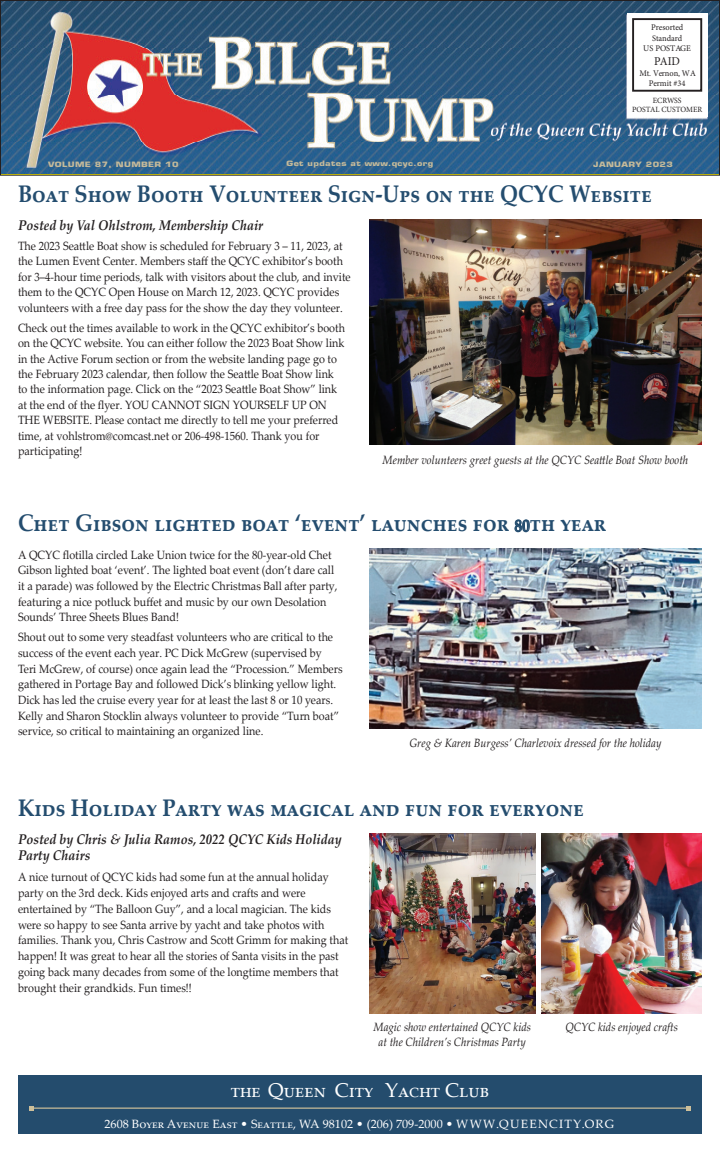
<style>
.page{position:relative;width:720px;height:1152px;background:#fff}
.page>*{position:absolute;margin:0;border:0;box-sizing:border-box;transform-origin:0 0}
.t1{font:700 24px "Palatino Linotype";color:#244d6f;scale:.9 1}
.t2{font:20px "Palatino Linotype";color:#fff}
.t3{font:italic 700 14px/15.9px "Palatino Linotype";color:#231f20;scale:.9 1}
.t4{font:12px/15.5px "Palatino Linotype";color:#231f20;scale:.9 1}
.t5{font:italic 12px/15px "Palatino Linotype";color:#231f20;text-align:center;scale:.9 1}
.t6{font:12px "Palatino Linotype";color:#fff}
.t7{font:11.9px "Minion Pro";color:#231f20}
.t8{font:8.7px/10.4px "Minion Pro";color:#231f20;text-align:center}
.t9{font:8px/9.6px "Minion Pro";color:#231f20;text-align:center}
.t10{font:700 7.2px "Eurostile LT Std";letter-spacing:.04em;color:#c5ba9a;scale:1.25 1}
.s1{font-size:17px}
</style>
<div class="page">
<img style="left:2px;top:2px;width:716px;height:172px">
<div style="left:0;top:0;width:720px;height:176px;border:1px solid #231f20"></div>
<div style="left:18px;top:1076px;width:684px;height:58px;background:#244c6d"></div>
<hr style="left:32px;top:1108px;width:656px;height:1px;background:#cdbf9a">
<svg style="left:29px;top:1106px;width:5px;height:5px"></svg>
<svg style="left:686px;top:1106px;width:5px;height:5px"></svg>
<div style="left:627px;top:14px;width:81px;height:103px;background:#fff"></div>
<div style="left:632px;top:18px;width:70px;height:74px;border:2px solid #231f20"></div>
<img style="left:369px;top:220px;width:333px;height:225px">
<svg style="left:515px;top:520px;width:15px;height:12px"></svg>
<img style="left:369px;top:549px;width:333px;height:180px">
<img style="left:369px;top:833px;width:167px;height:180px">
<img style="left:541px;top:833px;width:161px;height:180px">
<p class="t8" style="left:643px;top:22px;width:49px">Presorted<br>Standard<br>US POSTAGE</p>
<p class="t7" style="left:654px;top:53px;width:27px">PAID</p>
<p class="t8" style="left:640px;top:68px;width:58px">Mt. Vernon, WA<br>Permit #34</p>
<p class="t9" style="left:632px;top:96px;width:72px">ECRWSS<br>POSTAL CUSTOMER</p>
<p class="t10" style="left:48px;top:160px;width:106px">VOLUME 87, NUMBER 10</p>
<p class="t10" style="left:287px;top:159px;width:119px">Get updates at www.qcyc.org</p>
<p class="t10" style="left:593px;top:159px;width:65px">JANUARY 2023</p>
<h1 class="t1" style="left:18px;top:177px;width:706px">Boat Show Booth Volunteer Sign-Ups on the QCYC Website</h1>
<p class="t3" style="left:18px;top:217px;width:274px">Posted by Val Ohlstrom, Membership Chair</p>
<p class="t4" style="left:18px;top:238px;width:371px">The 2023 Seattle Boat show is scheduled for February 3 – 11, 2023, at the Lumen Event Center. Members staff the QCYC exhibitor’s booth for 3–4-hour time periods, talk with visitors about the club, and invite them to the QCYC Open House on March 12, 2023. QCYC provides volunteers with a free day pass for the show the day they volunteer.</p>
<p class="t4" style="left:18px;top:319px;width:365px">Check out the times available to work in the QCYC exhibitor’s booth on the QCYC website. You can either follow the 2023 Boat Show link in the Active Forum section or from the website landing page go to the February 2023 calendar, then follow the Seattle Boat Show link to the information page. Click on the “2023 Seattle Boat Show” link at the end of the flyer. YOU CANNOT SIGN YOURSELF UP ON THE WEBSITE. Please contact me directly to tell me your preferred time, at vohlstrom@comcast.net or 206-498-1560. Thank you for participating!</p>
<p class="t5" style="left:383px;top:452px;width:341px">Member volunteers greet guests at the QCYC Seattle Boat Show booth</p>
<h1 class="t1" style="left:18px;top:506px;width:651px">Chet Gibson lighted boat ‘event’ launches for <span class="s1">80</span>th year</h1>
<p class="t4" style="left:18px;top:546px;width:357px">A QCYC flotilla circled Lake Union twice for the 80-year-old Chet Gibson lighted boat ‘event’. The lighted boat event (don’t dare call it a parade) was followed by the Electric Christmas Ball after party, featuring a nice potluck buffet and music by our own Desolation Sounds’ Three Sheets Blues Band!</p>
<p class="t4" style="left:18px;top:629px;width:362px">Shout out to some very steadfast volunteers who are critical to the success of the event each year. PC Dick McGrew (supervised by Teri McGrew, of course) once again lead the “Procession.” Members gathered in Portage Bay and followed Dick’s blinking yellow light.<br>Dick has led the cruise every year for at least the last 8 or 10 years.<br>Kelly and Sharon Stocklin always volunteer to provide “Turn boat” service, so critical to maintaining an organized line.</p>
<p class="t5" style="left:409px;top:735px;width:282px">Greg &amp; Karen Burgess’ Charlevoix dressed for the holiday</p>
<h1 class="t1" style="left:18px;top:791px;width:630px">Kids Holiday Party was magical and fun for everyone</h1>
<p class="t3" style="left:18px;top:831px;width:361px">Posted by Chris &amp; Julia Ramos, 2022 QCYC Kids Holiday<br>Party Chairs</p>
<p class="t4" style="left:18px;top:868px;width:369px;line-height:15.9px">A nice turnout of QCYC kids had some fun at the annual holiday party on the 3rd deck. Kids enjoyed arts and crafts and were entertained by “The Balloon Guy”, and a local magician. The kids were so happy to see Santa arrive by yacht and take photos with families. Thank you, Chris Castrow and Scott Grimm for making that happen! It was great to hear all the stories of Santa visits in the past going back many decades from some of the longtime members that brought their grandkids. Fun times!!</p>
<p class="t5" style="left:374px;top:1019px;width:176px">Magic show entertained QCYC kids at the Children’s Christmas Party</p>
<p class="t5" style="left:565px;top:1019px;width:127px">QCYC kids enjoyed crafts</p>
<h2 class="t2" style="left:231px;top:1076px;width:260px">THE QUEEN CITY YACHT CLUB</h2>
<p class="t6" style="left:105px;top:1116px;width:511px">2608 BOYER AVENUE EAST • SEATTLE, WA 98102 • (206) 709-2000 • WWW.QUEENCITY.ORG</p>
</div>
